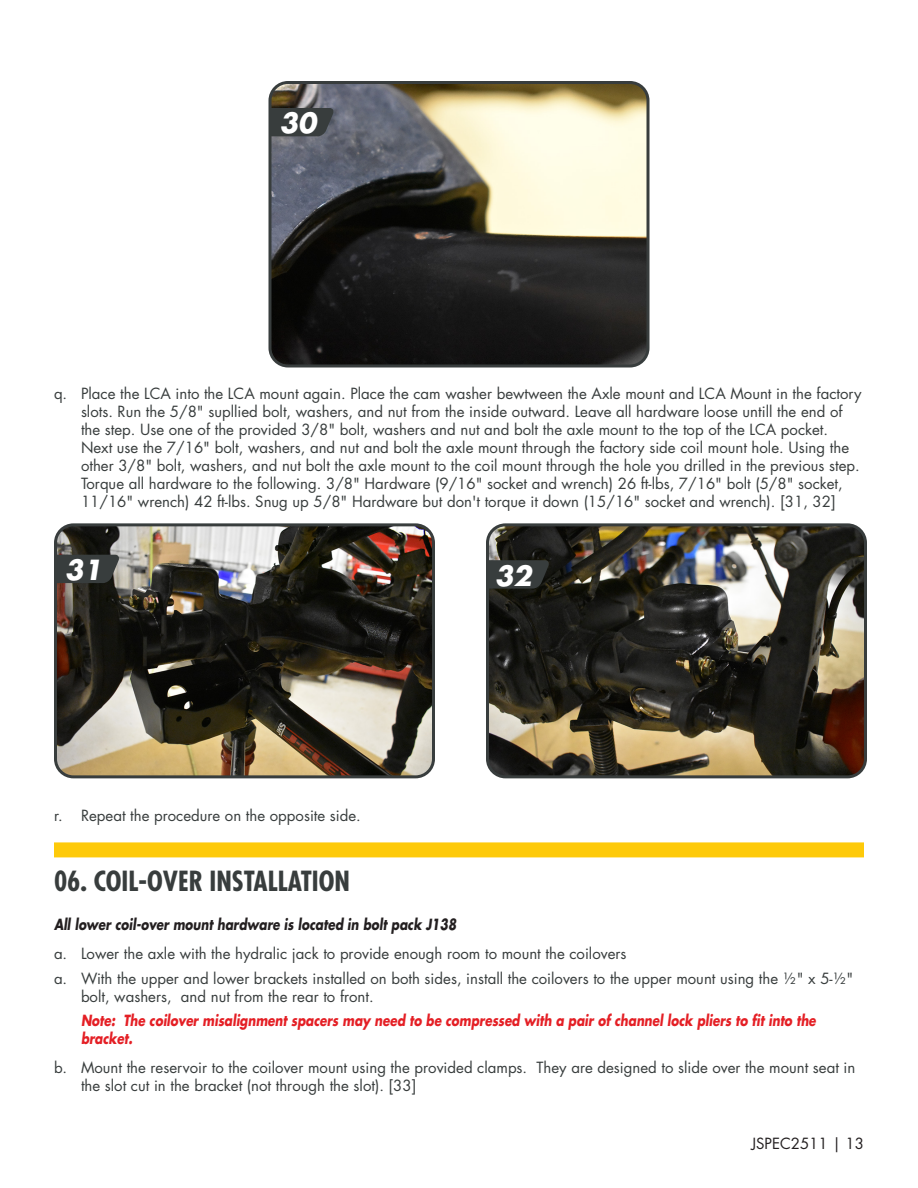
<style>
.page{position:relative;width:918px;height:1188px;background:#fff}
.page>*{position:absolute;margin:0;border:0;box-sizing:border-box;transform-origin:0 0}
.Yellow-Heading_Numbe{font:700 condensed 27px "Futura Std";color:#383d3d}
.Photo_numbers{font:italic 700 27px "Futura Std";color:#fff}
.t1{font:15px/18px "Futura Std";color:#383d3d}
.Note-Caution-Importa{font:italic 700 15px/18px "Futura Std";color:#e41f25;scale:.8 1}
.Headline_Note{font:italic 700 15px "Futura Std";color:#231f20;scale:.8 1}
.t2{font:15px "Futura Std";color:#231f20}
</style>
<div class="page">
<img style="left:272px;top:85px;width:374px;height:279px">
<div style="left:268px;top:81px;width:382px;height:287px;border:3px solid #383d3d;border-radius:18px"></div>
<svg style="left:271px;top:108px;width:63px;height:28px;background:#3b4041"></svg>
<img style="left:58px;top:527px;width:373px;height:250px">
<div style="left:54px;top:523px;width:381px;height:255px;border:3px solid #383d3d;border-radius:18px"></div>
<svg style="left:56px;top:555px;width:64px;height:28px;background:#404443"></svg>
<img style="left:490px;top:527px;width:373px;height:250px">
<div style="left:486px;top:523px;width:381px;height:255px;border:3px solid #383d3d;border-radius:18px"></div>
<svg style="left:486px;top:560px;width:64px;height:29px;background:#343938"></svg>
<div style="left:54px;top:842px;width:810px;height:15px;background:#feca0a"></div>
<p class="Photo_numbers" style="left:279px;top:105px;width:39px">30</p>
<p class="t1" style="left:81px;top:385px;width:782px;text-indent:-27px">q. Place the LCA into the LCA mount again. Place the cam washer bewtween the Axle mount and LCA Mount in the factory slots. Run the 5/8" supllied bolt, washers, and nut from the inside outward. Leave all hardware loose untill the end of the step. Use one of the provided 3/8" bolt, washers and nut and bolt the axle mount to the top of the LCA pocket.<br>Next use the 7/16" bolt, washers, and nut and bolt the axle mount through the factory side coil mount hole. Using the other 3/8" bolt, washers, and nut bolt the axle mount to the coil mount through the hole you drilled in the previous step.<br>Torque all hardware to the following. 3/8" Hardware (9/16" socket and wrench) 26 ft-lbs, 7/16" bolt (5/8" socket, 11/16" wrench) 42 ft-lbs. Snug up 5/8" Hardware but don't torque it down (15/16" socket and wrench). [31, 32]</p>
<p class="Photo_numbers" style="left:65px;top:552px;width:39px">31</p>
<p class="Photo_numbers" style="left:495px;top:557px;width:39px">32</p>
<p class="t1" style="left:54px;top:806px;width:308px">r. Repeat the procedure on the opposite side.</p>
<p class="Yellow-Heading_Numbe" style="left:54px;top:864px;width:297px">06. COIL-OVER INSTALLATION</p>
<p class="Headline_Note" style="left:54px;top:914px;width:504px">All lower coil-over mount hardware is located in bolt pack J138</p>
<p class="t1" style="left:54px;top:945px;width:574px">a. Lower the axle with the hydralic jack to provide enough room to mount the coilovers</p>
<p class="t1" style="left:81px;top:969px;width:774px;text-indent:-27px">a. With the upper and lower brackets installed on both sides, install the coilovers to the upper mount using the 1/2" x 5-1/2" bolt, washers, and nut from the rear to front.</p>
<p class="Note-Caution-Importa" style="left:81px;top:1012px;width:920px">Note: The coilover misalignment spacers may need to be compressed with a pair of channel lock pliers to fit into the bracket.</p>
<p class="t1" style="left:81px;top:1059px;width:776px;text-indent:-27px">b. Mount the reservoir to the coilover mount using the provided clamps. They are designed to slide over the mount seat in the slot cut in the bracket (not through the slot). [33]</p>
<p class="t2" style="left:751px;top:1134px;width:114px">JSPEC2511 | 13</p>
</div>
